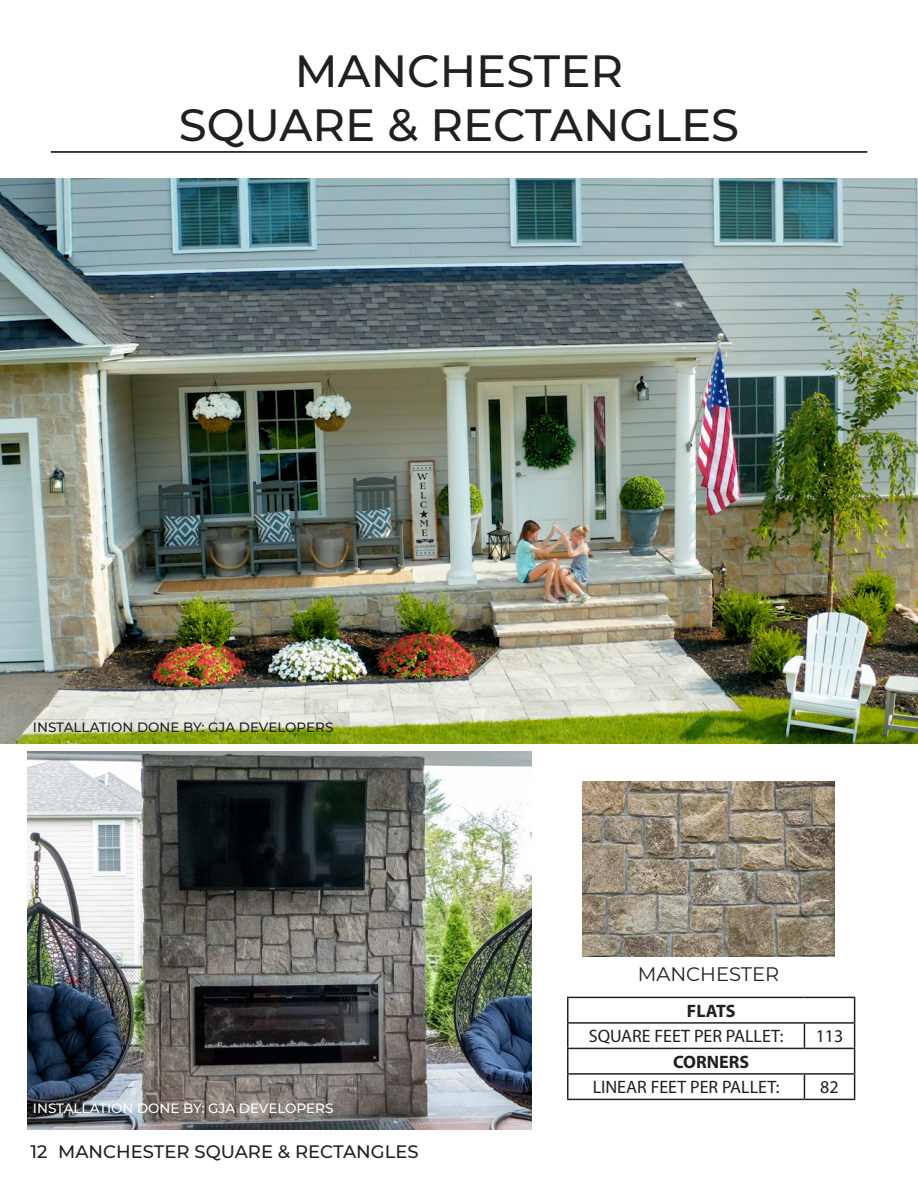
<style>
.page{position:relative;width:918px;height:1188px;background:#fff}
.page>*{position:absolute;margin:0;border:0;box-sizing:border-box;transform-origin:0 0}
.t1{font:500 45px/54px "Montserrat";color:#231f20;text-align:center}
.t2{font:19.5px "Montserrat";color:#231f20}
.t3{font:18px "Myriad Pro";color:#231f20}
.t4{font:500 18px "Montserrat";color:#231f20}
.t5{font:700 18px "Myriad Pro";color:#231f20}
.t6{font:500 13.5px "Montserrat";color:#231f20}
.t7{font:500 13.5px "Montserrat";color:#fff}
</style>
<div class="page">
<img style="left:0;top:179px;width:918px;height:564px">
<hr style="left:51px;top:151px;width:816px;height:2px;background:#000">
<img style="left:582px;top:781px;width:253px;height:175px">
<hr style="left:567px;top:997px;width:237px;height:1px;background:#231f20">
<hr style="left:804px;top:997px;width:51px;height:1px;background:#231f20">
<hr style="left:567px;top:1022px;width:237px;height:2px;background:#231f20">
<hr style="left:804px;top:1022px;width:51px;height:2px;background:#231f20">
<svg style="left:804px;top:1024px;width:1px;height:24px"></svg>
<hr style="left:567px;top:1048px;width:237px;height:1px;background:#231f20">
<hr style="left:804px;top:1048px;width:51px;height:1px;background:#231f20">
<hr style="left:567px;top:1073px;width:237px;height:2px;background:#231f20">
<svg style="left:567px;top:998px;width:1px;height:101px"></svg>
<hr style="left:804px;top:1073px;width:51px;height:2px;background:#231f20">
<svg style="left:804px;top:1075px;width:1px;height:24px"></svg>
<svg style="left:854px;top:998px;width:1px;height:101px"></svg>
<hr style="left:567px;top:1099px;width:237px;height:1px;background:#231f20">
<hr style="left:804px;top:1099px;width:51px;height:1px;background:#231f20">
<img style="left:27px;top:752px;width:504px;height:378px">
<p class="t1" style="left:179px;top:42px;width:562px">MANCHESTER<br>SQUARE &amp; RECTANGLES</p>
<p class="t6" style="left:33px;top:718px;width:302px">INSTALLATION DONE BY: GJA DEVELOPERS</p>
<p class="t7" style="left:33px;top:1099px;width:302px">INSTALLATION DONE BY: GJA DEVELOPERS</p>
<p class="t4" style="left:30px;top:1139px;width:18px">12</p>
<p class="t4" style="left:58px;top:1139px;width:362px">MANCHESTER SQUARE &amp; RECTANGLES</p>
<p class="t2" style="left:638px;top:961px;width:143px">MANCHESTER</p>
<p class="t5" style="left:687px;top:999px;width:50px">FLATS</p>
<p class="t3" style="left:589px;top:1025px;width:196px">SQUARE FEET PER PALLET:</p>
<p class="t3" style="left:816px;top:1025px;width:29px">113</p>
<p class="t5" style="left:673px;top:1050px;width:78px">CORNERS</p>
<p class="t3" style="left:593px;top:1076px;width:188px">LINEAR FEET PER PALLET:</p>
<p class="t3" style="left:820px;top:1076px;width:20px">82</p>
</div>
